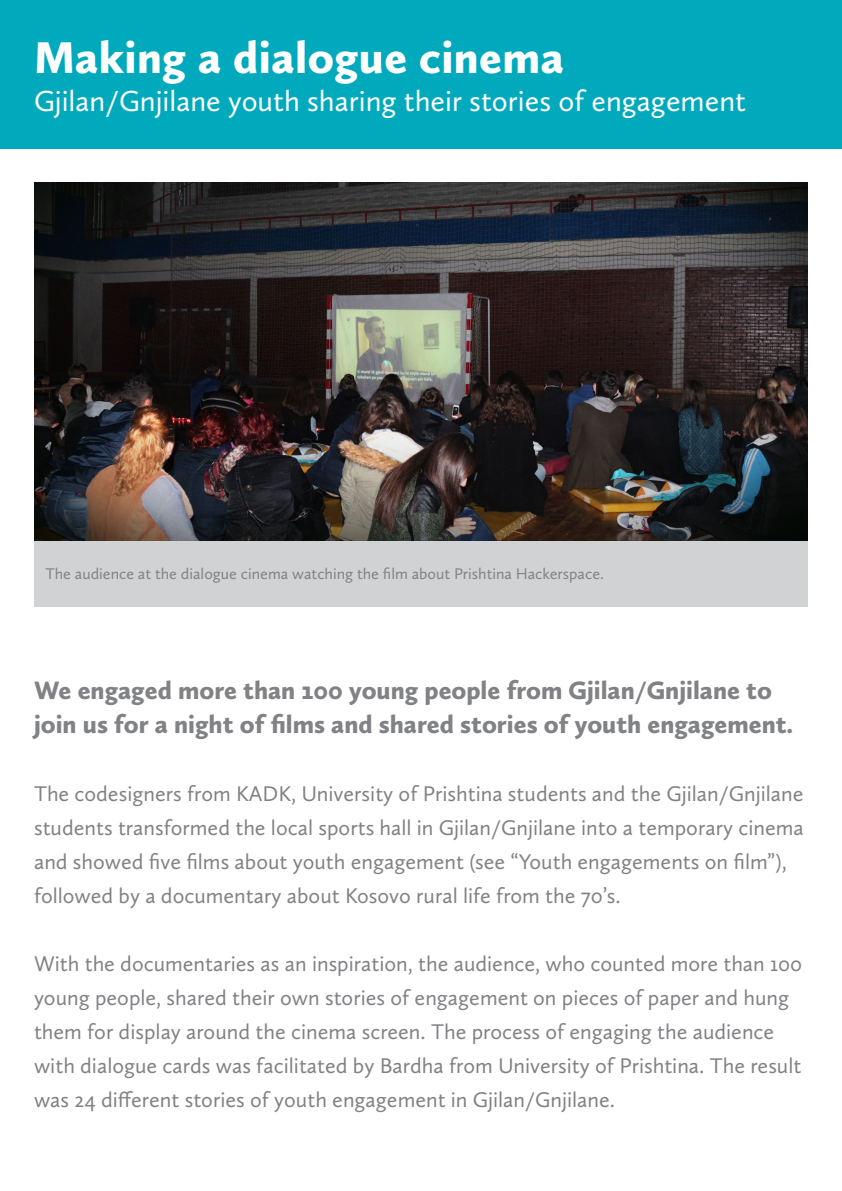
<style>
.page{position:relative;width:842px;height:1191px;background:#fff}
.page>*{position:absolute;margin:0;border:0;box-sizing:border-box;transform-origin:0 0}
.Head{font:900 46px "Calluna Sans";letter-spacing:.01em;color:#fff}
.Subhead{font:30px "Calluna Sans";color:#fff}
.Intro{font:900 26px/34px "Calluna Sans";color:#808285}
.Copy{font:22px/34px "Calluna Sans";color:#808285}
.Imagecap{font:16px "Calluna Sans";color:#808285}
</style>
<div class="page">
<div style="left:0;top:0;width:842px;height:149px;background:#00aabc"></div>
<img style="left:34px;top:183px;width:774px;height:358px">
<div style="left:34px;top:541px;width:774px;height:66px;background:#d1d2d4"></div>
<p class="Head" style="left:34px;top:28px;width:531px">Making a dialogue cinema</p>
<p class="Subhead" style="left:34px;top:82px;width:713px">Gjilan/Gnjilane youth sharing their stories of engagement</p>
<p class="Imagecap" style="left:45px;top:564px;width:560px">The audience at the dialogue cinema watching the film about Prishtina Hackerspace.</p>
<p class="Intro" style="left:34px;top:672px;width:761px">We engaged more than 100 young people from Gjilan/Gnjilane to join us for a night of films and shared stories of youth engagement.</p>
<p class="Copy" style="left:34px;top:776px;width:771px">The codesigners from KADK, University of Prishtina students and the Gjilan/Gnjilane students transformed the local sports hall in Gjilan/Gnjilane into a temporary cinema and showed five films about youth engagement (see “Youth engagements on film”), followed by a documentary about Kosovo rural life from the 70’s.</p>
<p class="Copy" style="left:34px;top:946px;width:770px">With the documentaries as an inspiration, the audience, who counted more than 100 young people, shared their own stories of engagement on pieces of paper and hung them for display around the cinema screen. The process of engaging the audience with dialogue cards was facilitated by Bardha from University of Prishtina. The result was 24 different stories of youth engagement in Gjilan/Gnjilane.</p>
</div>
